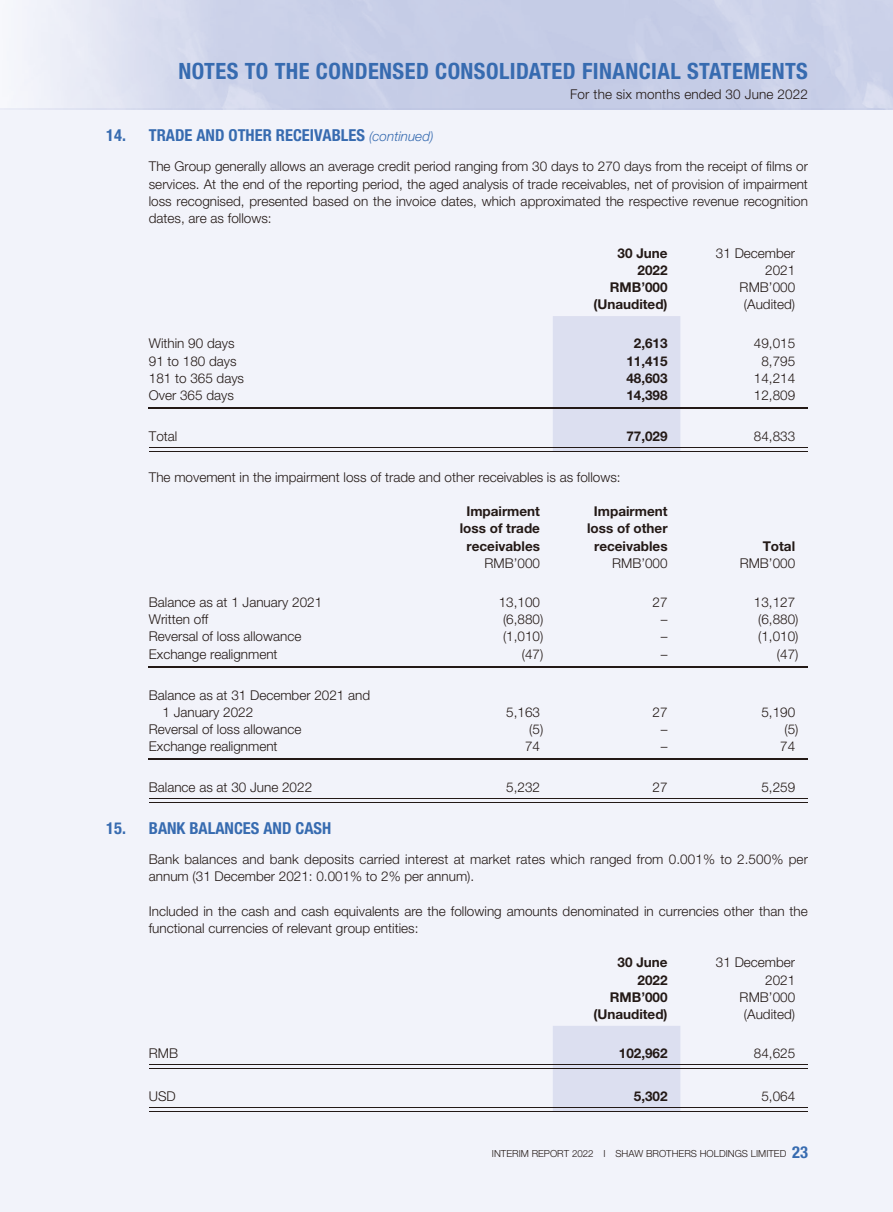
<style>
.page{position:relative;width:893px;height:1212px;background:#fff}
.page>*{position:absolute;margin:0;border:0;box-sizing:border-box;transform-origin:0 0}
.t1{font:700 condensed 22.5px "Helvetica Neue LT Std";letter-spacing:.02em;color:#376bb0}
.t2{font:700 condensed 16.5px "Helvetica Neue LT Std";color:#376bb0}
.t3{font:300 13.5px/17.2px "Helvetica Neue LT Std";color:#231916}
.t4{font:700 13.5px/17.2px "Helvetica Neue LT Std";color:#231916;text-align:right}
.t5{font:300 9.75px "Helvetica Neue LT Std";color:#231916}
.s1{font-weight:300;font-style:italic;font-stretch:normal;font-size:13.5px}
.s2{font-weight:700;font-stretch:condensed;font-size:16.5px;color:#376bb0}
</style>
<div class="page">
<div style="left:0;top:109px;width:893px;height:1103px;background:#f2f3fa"></div>
<div style="left:553px;top:316px;width:127px;height:135px;background:#dcdff0"></div>
<hr style="left:149px;top:407px;width:659px;height:2px;background:#231916">
<hr style="left:149px;top:447px;width:404px;height:1px;background:#231916">
<hr style="left:149px;top:451px;width:404px;height:1px;background:#231916">
<hr style="left:553px;top:447px;width:127px;height:1px;background:#231916">
<hr style="left:553px;top:451px;width:127px;height:1px;background:#231916">
<hr style="left:680px;top:447px;width:128px;height:1px;background:#231916">
<hr style="left:680px;top:451px;width:128px;height:1px;background:#231916">
<hr style="left:149px;top:666px;width:659px;height:1px;background:#231916">
<hr style="left:149px;top:758px;width:659px;height:2px;background:#231916">
<hr style="left:149px;top:798px;width:276px;height:1px;background:#231916">
<hr style="left:149px;top:802px;width:276px;height:1px;background:#231916">
<hr style="left:425px;top:798px;width:128px;height:1px;background:#231916">
<hr style="left:425px;top:802px;width:128px;height:1px;background:#231916">
<hr style="left:553px;top:798px;width:127px;height:1px;background:#231916">
<hr style="left:553px;top:802px;width:127px;height:1px;background:#231916">
<hr style="left:680px;top:798px;width:128px;height:1px;background:#231916">
<hr style="left:680px;top:802px;width:128px;height:1px;background:#231916">
<div style="left:553px;top:1026px;width:127px;height:85px;background:#dcdff0"></div>
<hr style="left:149px;top:1064px;width:404px;height:1px;background:#231916">
<hr style="left:149px;top:1068px;width:404px;height:1px;background:#231916">
<hr style="left:553px;top:1064px;width:127px;height:1px;background:#231916">
<hr style="left:553px;top:1068px;width:127px;height:1px;background:#231916">
<hr style="left:680px;top:1064px;width:128px;height:1px;background:#231916">
<hr style="left:680px;top:1068px;width:128px;height:1px;background:#231916">
<hr style="left:149px;top:1107px;width:404px;height:1px;background:#231916">
<hr style="left:149px;top:1111px;width:404px;height:1px;background:#231916">
<hr style="left:553px;top:1107px;width:127px;height:1px;background:#231916">
<hr style="left:553px;top:1111px;width:127px;height:1px;background:#231916">
<hr style="left:680px;top:1107px;width:128px;height:1px;background:#231916">
<hr style="left:680px;top:1111px;width:128px;height:1px;background:#231916">
<h1 class="t1" style="left:179px;top:63px;width:631px">NOTES TO THE CONDENSED CONSOLIDATED FINANCIAL STATEMENTS</h1>
<p class="t3" style="left:570px;top:87px;width:239px">For the six months ended 30 June 2022</p>
<p class="t2" style="left:106px;top:130px;width:329px">14. TRADE AND OTHER RECEIVABLES <span class="s1">(continued)</span></p>
<p class="t3" style="left:149px;top:159px;width:661px;text-align:justify">The Group generally allows an average credit period ranging from 30 days to 270 days from the receipt of films or services. At the end of the reporting period, the aged analysis of trade receivables, net of provision of impairment loss recognised, presented based on the invoice dates, which approximated the respective revenue recognition dates, are as follows:</p>
<p class="t4" style="left:618px;top:246px;width:52px">30 June<br>2022</p>
<p class="t3" style="left:716px;top:246px;width:81px;text-align:right">31 December<br>2021</p>
<p class="t4" style="left:610px;top:280px;width:59px">RMB’000</p>
<p class="t3" style="left:740px;top:280px;width:57px">RMB’000</p>
<p class="t4" style="left:593px;top:297px;width:76px">(Unaudited)</p>
<p class="t3" style="left:744px;top:297px;width:53px">(Audited)</p>
<p class="t3" style="left:149px;top:336px;width:87px">Within 90 days</p>
<p class="t4" style="left:634px;top:336px;width:35px">2,613</p>
<p class="t3" style="left:754px;top:336px;width:43px">49,015</p>
<p class="t3" style="left:149px;top:354px;width:89px">91 to 180 days</p>
<p class="t4" style="left:626px;top:354px;width:43px">11,415</p>
<p class="t3" style="left:761px;top:354px;width:35px">8,795</p>
<p class="t3" style="left:149px;top:371px;width:97px">181 to 365 days</p>
<p class="t4" style="left:626px;top:371px;width:43px">48,603</p>
<p class="t3" style="left:754px;top:371px;width:43px">14,214</p>
<p class="t3" style="left:149px;top:388px;width:87px">Over 365 days</p>
<p class="t4" style="left:626px;top:388px;width:43px">14,398</p>
<p class="t3" style="left:754px;top:388px;width:43px">12,809</p>
<p class="t3" style="left:149px;top:429px;width:30px">Total</p>
<p class="t4" style="left:626px;top:429px;width:43px">77,029</p>
<p class="t3" style="left:754px;top:429px;width:43px">84,833</p>
<p class="t3" style="left:149px;top:470px;width:473px">The movement in the impairment loss of trade and other receivables is as follows:</p>
<p class="t4" style="left:460px;top:504px;width:82px;text-align:center">Impairment loss of trade receivables</p>
<p class="t4" style="left:587px;top:504px;width:82px;text-align:center">Impairment loss of other receivables</p>
<p class="t4" style="left:763px;top:539px;width:34px">Total</p>
<p class="t3" style="left:484px;top:556px;width:57px">RMB’000</p>
<p class="t3" style="left:612px;top:556px;width:57px">RMB’000</p>
<p class="t3" style="left:740px;top:556px;width:57px">RMB’000</p>
<p class="t3" style="left:149px;top:595px;width:175px">Balance as at 1 January 2021</p>
<p class="t3" style="left:499px;top:595px;width:43px">13,100</p>
<p class="t3" style="left:653px;top:595px;width:17px">27</p>
<p class="t3" style="left:754px;top:595px;width:43px">13,127</p>
<p class="t3" style="left:149px;top:612px;width:61px">Written off</p>
<p class="t3" style="left:503px;top:612px;width:42px">(6,880)</p>
<p class="t3" style="left:661px;top:612px;width:8px">–</p>
<p class="t3" style="left:758px;top:612px;width:42px">(6,880)</p>
<p class="t3" style="left:149px;top:630px;width:154px">Reversal of loss allowance</p>
<p class="t3" style="left:503px;top:630px;width:42px">(1,010)</p>
<p class="t3" style="left:661px;top:630px;width:8px">–</p>
<p class="t3" style="left:758px;top:630px;width:42px">(1,010)</p>
<p class="t3" style="left:149px;top:647px;width:130px">Exchange realignment</p>
<p class="t3" style="left:522px;top:647px;width:23px">(47)</p>
<p class="t3" style="left:661px;top:647px;width:8px">–</p>
<p class="t3" style="left:777px;top:647px;width:23px">(47)</p>
<p class="t3" style="left:162px;top:688px;width:209px;text-indent:-14px">Balance as at 31 December 2021 and<br>1 January 2022</p>
<p class="t3" style="left:506px;top:705px;width:35px">5,163</p>
<p class="t3" style="left:653px;top:705px;width:17px">27</p>
<p class="t3" style="left:761px;top:705px;width:35px">5,190</p>
<p class="t3" style="left:149px;top:722px;width:154px">Reversal of loss allowance</p>
<p class="t3" style="left:529px;top:722px;width:16px">(5)</p>
<p class="t3" style="left:661px;top:722px;width:8px">–</p>
<p class="t3" style="left:784px;top:722px;width:16px">(5)</p>
<p class="t3" style="left:149px;top:740px;width:130px">Exchange realignment</p>
<p class="t3" style="left:525px;top:740px;width:17px">74</p>
<p class="t3" style="left:661px;top:740px;width:8px">–</p>
<p class="t3" style="left:780px;top:740px;width:17px">74</p>
<p class="t3" style="left:149px;top:780px;width:165px">Balance as at 30 June 2022</p>
<p class="t3" style="left:506px;top:780px;width:35px">5,232</p>
<p class="t3" style="left:653px;top:780px;width:17px">27</p>
<p class="t3" style="left:761px;top:780px;width:35px">5,259</p>
<p class="t2" style="left:106px;top:822px;width:226px">15. BANK BALANCES AND CASH</p>
<p class="t3" style="left:149px;top:852px;width:661px">Bank balances and bank deposits carried interest at market rates which ranged from 0.001% to 2.500% per annum (31 December 2021: 0.001% to 2% per annum).</p>
<p class="t3" style="left:149px;top:904px;width:661px">Included in the cash and cash equivalents are the following amounts denominated in currencies other than the functional currencies of relevant group entities:</p>
<p class="t4" style="left:618px;top:955px;width:52px">30 June<br>2022</p>
<p class="t3" style="left:716px;top:955px;width:81px;text-align:right">31 December<br>2021</p>
<p class="t4" style="left:610px;top:990px;width:59px">RMB’000</p>
<p class="t3" style="left:740px;top:990px;width:57px">RMB’000</p>
<p class="t4" style="left:593px;top:1007px;width:76px">(Unaudited)</p>
<p class="t3" style="left:744px;top:1007px;width:53px">(Audited)</p>
<p class="t3" style="left:149px;top:1046px;width:31px">RMB</p>
<p class="t4" style="left:619px;top:1046px;width:50px">102,962</p>
<p class="t3" style="left:754px;top:1046px;width:43px">84,625</p>
<p class="t3" style="left:149px;top:1089px;width:28px">USD</p>
<p class="t4" style="left:634px;top:1089px;width:35px">5,302</p>
<p class="t3" style="left:761px;top:1089px;width:35px">5,064</p>
<p class="t5" style="left:492px;top:1150px;width:317px">INTERIM REPORT 2022 I SHAW BROTHERS HOLDINGS LIMITED <span class="s2">23</span></p>
</div>
